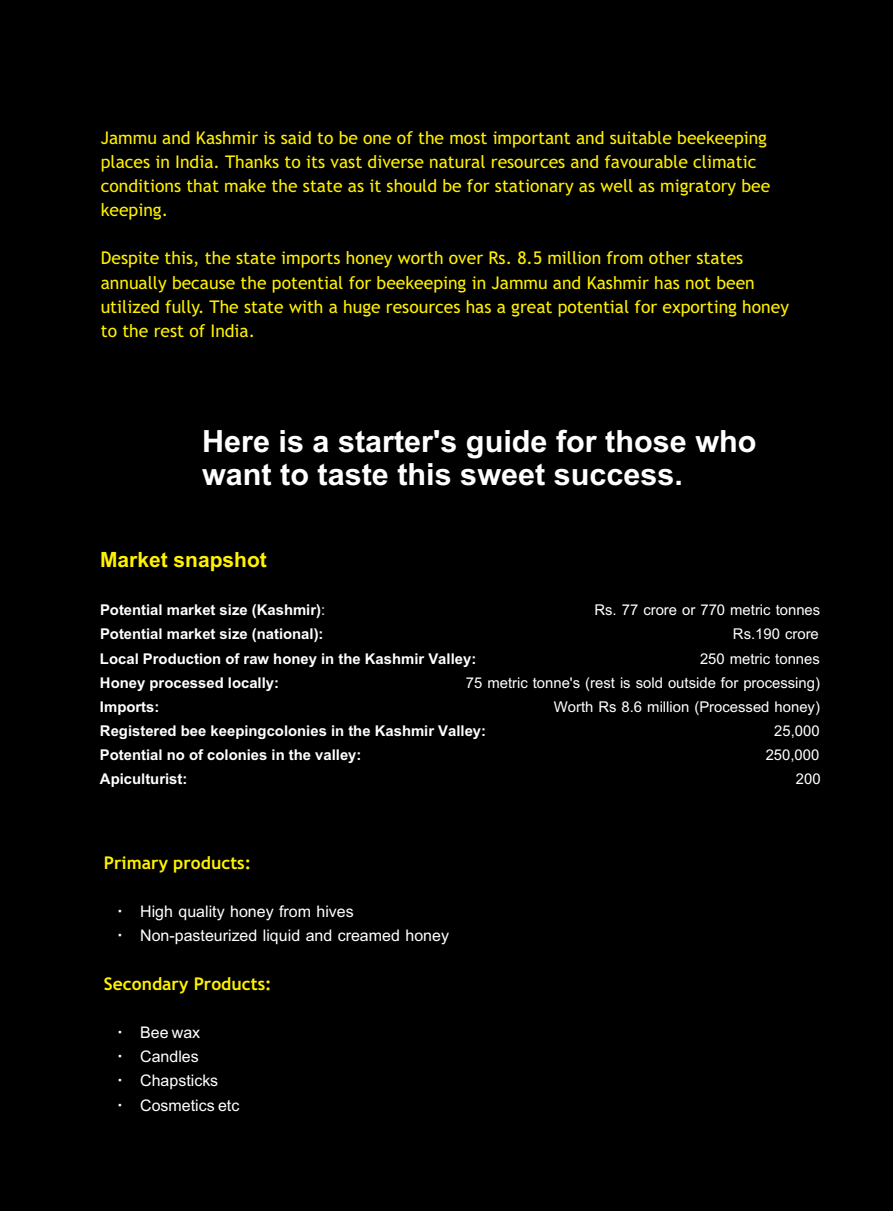
<style>
.page{position:relative;width:893px;height:1211px;background:#fff}
.page>*{position:absolute;margin:0;border:0;box-sizing:border-box;transform-origin:0 0}
.t1{font:700 30.62px/32.9px "Arial";color:#fff}
.t2{font:24.5px/24.2px "Browallia New";color:#fff}
.t3{font:700 22.75px "Browallia New";color:#fff}
.t4{font:22.75px "Browallia New";color:#fff}
.t5{font:700 21px "Arial";color:#fff200}
.t6{font:17.5px/24.2px "Trebuchet MS";color:#fff200}
.t7{font:700 17.5px "Trebuchet MS";color:#fff200}
.s1{font-weight:400}
</style>
<div class="page">
<div style="left:0;top:0;width:893px;height:1210px;background:#000"></div>
<p class="t6" style="left:101px;top:127px;width:671px">Jammu and Kashmir is said to be one of the most important and suitable beekeeping places in India. Thanks to its vast diverse natural resources and favourable climatic conditions that make the state as it should be for stationary as well as migratory bee keeping.</p>
<p class="t6" style="left:101px;top:248px;width:690px">Despite this, the state imports honey worth over Rs. 8.5 million from other states annually because the potential for beekeeping in Jammu and Kashmir has not been utilized fully. The state with a huge resources has a great potential for exporting honey to the rest of India.</p>
<h1 class="t1" style="left:202px;top:427px;width:556px">Here is a starter's guide for those who want to taste this sweet success.</h1>
<p class="t5" style="left:100px;top:551px;width:168px">Market snapshot</p>
<h3 class="t3" style="left:100px;top:595px;width:227px">Potential market size (Kashmir)<span class="s1">:</span></h3>
<h3 class="t4" style="left:594px;top:596px;width:227px">Rs. 77 crore or 770 metric tonnes</h3>
<h3 class="t3" style="left:100px;top:619px;width:225px">Potential market size (national):</h3>
<h3 class="t4" style="left:733px;top:620px;width:87px">Rs.190 crore</h3>
<h3 class="t3" style="left:100px;top:643px;width:378px">Local Production of raw honey in the Kashmir Valley:</h3>
<h3 class="t4" style="left:700px;top:644px;width:121px">250 metric tonnes</h3>
<h3 class="t3" style="left:100px;top:667px;width:181px">Honey processed locally:</h3>
<h3 class="t4" style="left:466px;top:668px;width:356px">75 metric tonne's (rest is sold outside for processing)</h3>
<h3 class="t3" style="left:100px;top:692px;width:61px">Imports:</h3>
<h3 class="t4" style="left:554px;top:692px;width:268px">Worth Rs 8.6 million (Processed honey)</h3>
<h3 class="t3" style="left:100px;top:716px;width:388px">Registered bee keepingcolonies in the Kashmir Valley:</h3>
<h3 class="t4" style="left:774px;top:717px;width:47px">25,000</h3>
<h3 class="t3" style="left:100px;top:740px;width:263px">Potential no of colonies in the valley:</h3>
<h3 class="t4" style="left:766px;top:741px;width:55px">250,000</h3>
<h3 class="t3" style="left:100px;top:764px;width:89px">Apiculturist:</h3>
<h3 class="t4" style="left:796px;top:765px;width:26px">200</h3>
<p class="t7" style="left:104px;top:856px;width:149px">Primary products:</p>
<h2 class="t2" style="left:140px;top:898px;width:310px">High quality honey from hives<br>Non-pasteurized liquid and creamed honey</h2>
<p class="t7" style="left:104px;top:976px;width:169px">Secondary Products:</p>
<h2 class="t2" style="left:140px;top:1019px;width:101px">Bee wax<br>Candles<br>Chapsticks<br>Cosmetics etc</h2>
</div>
